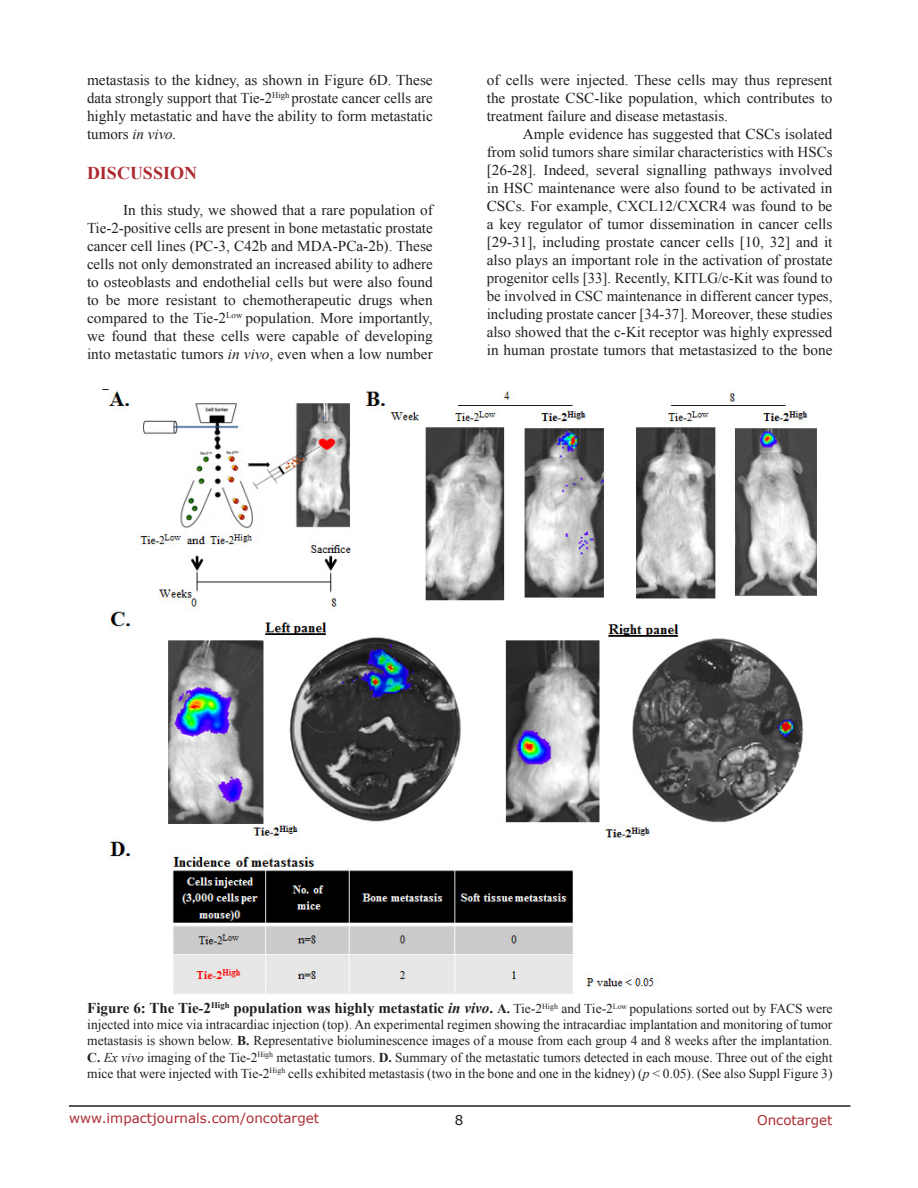
<style>
.page{position:relative;width:918px;height:1188px;background:#fff}
.page>*{position:absolute;margin:0;border:0;box-sizing:border-box;transform-origin:0 0}
.Heading{font:700 18px "Times New Roman";color:#ac2b31}
.BodyText{font:15px/18px "Times New Roman";color:#221f22;text-align:justify}
.FigureText{font:700 15px "Times New Roman";color:#221f22}
.FigureText-2{font:13.5px/16.2px "Times New Roman";color:#221f22;text-align:justify}
.t1{font:13.5px "Verdana";color:#ac2b31}
.t2{font:13.5px "Verdana";color:#221f22}
.s1{font-style:italic}
.s2{font-size:13.5px}
.s3{font-weight:400;font-size:13.5px}
.s4{font-weight:700}
</style>
<div class="page">
<hr style="left:69px;top:1105px;width:781px;height:2px;background:#231f20">
<img style="left:101px;top:389px;width:716px;height:605px">
<p class="BodyText" style="left:87px;top:71px;width:347px">metastasis to the kidney, as shown in Figure 6D. These data strongly support that Tie-2<sup>High</sup> prostate cancer cells are highly metastatic and have the ability to form metastatic tumors <span class="s1">in vivo.</span></p>
<p class="Heading" style="left:87px;top:161px;width:112px">DISCUSSION</p>
<p class="BodyText" style="left:87px;top:201px;width:347px;text-indent:36px">In this study, we showed that a rare population of Tie-2-positive cells are present in bone metastatic prostate cancer cell lines (PC-3, C42b and MDA-PCa-2b). These cells not only demonstrated an increased ability to adhere to osteoblasts and endothelial cells but were also found to be more resistant to chemotherapeutic drugs when compared to the Tie-2<sup>Low</sup> population. More importantly, we found that these cells were capable of developing into metastatic tumors <span class="s1">in vivo</span>, even when a low number</p>
<p class="BodyText" style="left:487px;top:71px;width:347px">of cells were injected. These cells may thus represent the prostate CSC-like population, which contributes to treatment failure and disease metastasis.</p>
<p class="BodyText" style="left:487px;top:125px;width:347px;text-indent:36px">Ample evidence has suggested that CSCs isolated from solid tumors share similar characteristics with HSCs [26-28]. Indeed, several signalling pathways involved in HSC maintenance were also found to be activated in CSCs. For example, CXCL12/CXCR4 was found to be a key regulator of tumor dissemination in cancer cells [29-31], including prostate cancer cells [10, 32] and it also plays an important role in the activation of prostate progenitor cells [33]. Recently, KITLG/c-Kit was found to be involved in CSC maintenance in different cancer types, including prostate cancer [34-37]. Moreover, these studies also showed that the c-Kit receptor was highly expressed in human prostate tumors that metastasized to the bone</p>
<p class="FigureText" style="left:87px;top:998px;width:747px">Figure 6: The Tie-2<sup>High</sup> population was highly metastatic <span class="s1">in vivo</span>. <span class="s2">A.</span> <span class="s3">Tie-2</span><sup>High</sup> <span class="s3">and Tie-2</span><sup>Low</sup> <span class="s3">populations sorted out by FACS were</span></p>
<p class="FigureText-2" style="left:87px;top:1016px;width:747px">injected into mice via intracardiac injection (top). An experimental regimen showing the intracardiac implantation and monitoring of tumor metastasis is shown below. <span class="s4">B.</span> Representative bioluminescence images of a mouse from each group 4 and 8 weeks after the implantation.<br><span class="s4">C.</span> <span class="s1">Ex vivo</span> imaging of the Tie-2<sup>High</sup> metastatic tumors. <span class="s4">D.</span> Summary of the metastatic tumors detected in each mouse. Three out of the eight mice that were injected with Tie-2<sup>High</sup> cells exhibited metastasis (two in the bone and one in the kidney) (<span class="s1">p</span> &lt; 0.05). (See also Suppl Figure 3)</p>
<p class="t1" style="left:69px;top:1109px;width:252px">www.impactjournals.com/oncotarget</p>
<p class="t2" style="left:455px;top:1111px;width:10px">8</p>
<p class="t1" style="left:757px;top:1111px;width:77px">Oncotarget</p>
</div>
